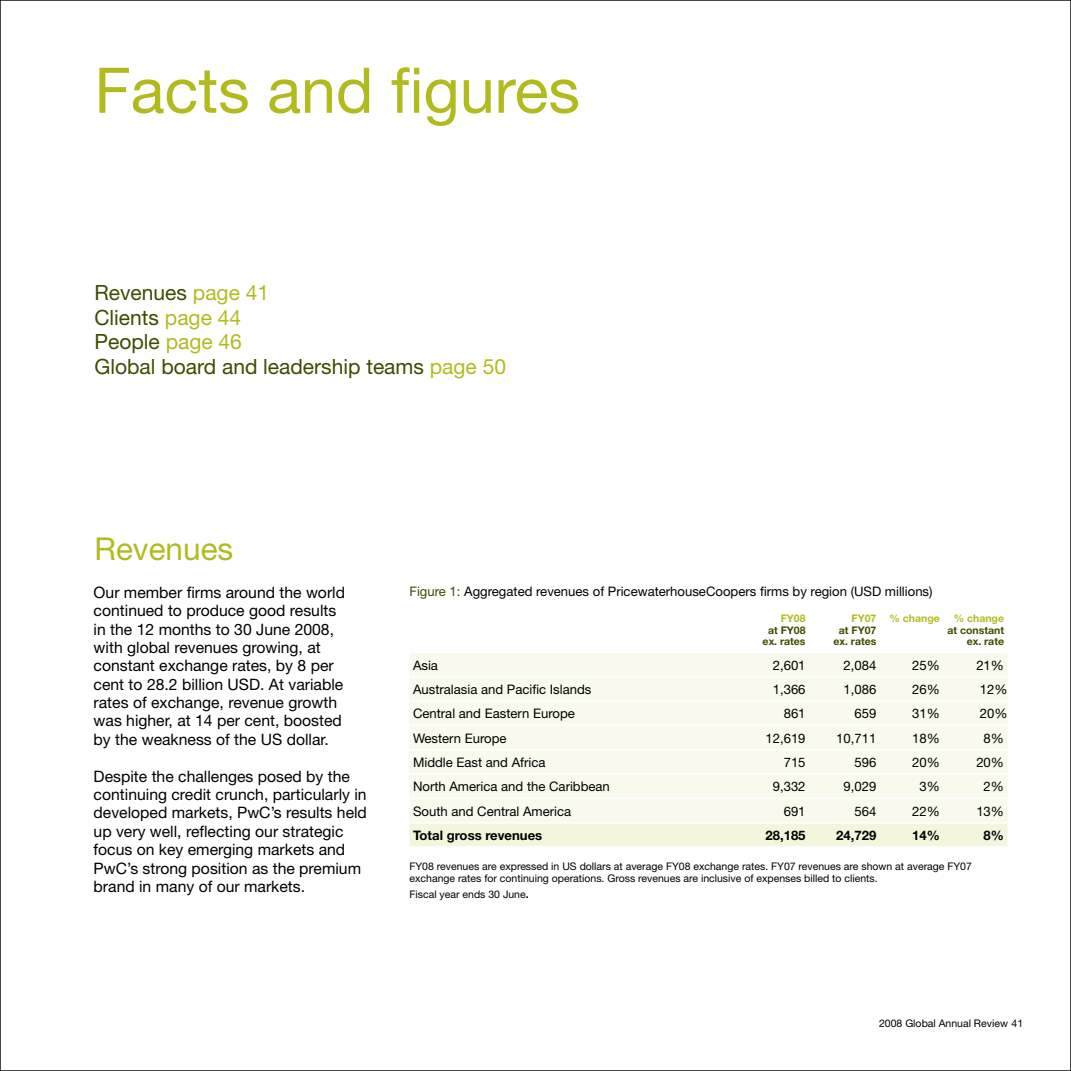
<style>
.page{position:relative;width:1071px;height:1071px;background:#fff}
.page>*{position:absolute;margin:0;border:0;box-sizing:border-box;transform-origin:0 0}
.t1{font:63px "Helvetica Neue";color:#b2bb1e}
.t2{font:31.5px "Helvetica Neue";color:#b2bb1e}
.t3{font:21px/24.5px "Helvetica Neue";color:#3f4b00}
.t4{font:15.75px/18.4px "Helvetica Neue";color:#000}
.t5{font:13.12px "Helvetica Neue";color:#000}
.t6{font:700 13.12px "Helvetica Neue";color:#000}
.t7{font:10.5px/12.2px "Helvetica Neue";color:#000}
.t8{font:700 10.5px/11.4px "Helvetica Neue";color:#3f4b00;text-align:center}
.t9{font:700 10.5px "Helvetica Neue";color:#b2bb1e}
.s1{color:#b2bb1e}
.s2{color:#3f4b00}
.s3{font-weight:700}
</style>
<div class="page">
<div style="left:410px;top:653px;width:598px;height:169px;background:#f9faed"></div>
<div style="left:410px;top:824px;width:598px;height:22px;background:#f3f5dd"></div>
<hr style="left:410px;top:676px;width:330px;height:1px;background:#fff">
<hr style="left:740px;top:676px;width:66px;height:1px;background:#fff">
<hr style="left:806px;top:676px;width:70px;height:1px;background:#fff">
<hr style="left:876px;top:676px;width:64px;height:1px;background:#fff">
<hr style="left:940px;top:676px;width:68px;height:1px;background:#fff">
<hr style="left:410px;top:700px;width:330px;height:2px;background:#fff">
<hr style="left:740px;top:700px;width:66px;height:2px;background:#fff">
<hr style="left:806px;top:700px;width:70px;height:2px;background:#fff">
<hr style="left:876px;top:700px;width:64px;height:2px;background:#fff">
<hr style="left:940px;top:700px;width:68px;height:2px;background:#fff">
<hr style="left:410px;top:724px;width:330px;height:2px;background:#fff">
<hr style="left:740px;top:724px;width:66px;height:2px;background:#fff">
<hr style="left:806px;top:724px;width:70px;height:2px;background:#fff">
<hr style="left:876px;top:724px;width:64px;height:2px;background:#fff">
<hr style="left:940px;top:724px;width:68px;height:2px;background:#fff">
<hr style="left:410px;top:749px;width:330px;height:2px;background:#fff">
<hr style="left:740px;top:749px;width:66px;height:2px;background:#fff">
<hr style="left:806px;top:749px;width:70px;height:2px;background:#fff">
<hr style="left:876px;top:749px;width:64px;height:2px;background:#fff">
<hr style="left:940px;top:749px;width:68px;height:2px;background:#fff">
<hr style="left:410px;top:773px;width:330px;height:2px;background:#fff">
<hr style="left:740px;top:773px;width:66px;height:2px;background:#fff">
<hr style="left:806px;top:773px;width:70px;height:2px;background:#fff">
<hr style="left:876px;top:773px;width:64px;height:2px;background:#fff">
<hr style="left:940px;top:773px;width:68px;height:2px;background:#fff">
<hr style="left:410px;top:798px;width:330px;height:1px;background:#fff">
<hr style="left:740px;top:798px;width:66px;height:1px;background:#fff">
<hr style="left:806px;top:798px;width:70px;height:1px;background:#fff">
<hr style="left:876px;top:798px;width:64px;height:1px;background:#fff">
<hr style="left:940px;top:798px;width:68px;height:1px;background:#fff">
<h1 class="t1" style="left:94px;top:53px;width:487px">Facts and figures</h1>
<h3 class="t3" style="left:94px;top:280px;width:413px">Revenues <span class="s1">page 41<br></span>Clients <span class="s1">page 44<br></span>People <span class="s1">page 46<br></span>Global board and leadership teams <span class="s1">page 50</span></h3>
<h2 class="t2" style="left:94px;top:530px;width:140px">Revenues</h2>
<p class="t4" style="left:94px;top:583px;width:253px">Our member firms around the world continued to produce good results in the 12 months to 30 June 2008, with global revenues growing, at constant exchange rates, by 8 per cent to 28.2 billion USD. At variable rates of exchange, revenue growth was higher, at 14 per cent, boosted by the weakness of the US dollar.</p>
<p class="t4" style="left:94px;top:767px;width:275px">Despite the challenges posed by the continuing credit crunch, particularly in developed markets, PwC’s results held up very well, reflecting our strategic focus on key emerging markets and PwC’s strong position as the premium brand in many of our markets.</p>
<p class="t5" style="left:410px;top:583px;width:525px"><span class="s2">Figure 1:</span> Aggregated revenues of PricewaterhouseCoopers firms by region (USD millions)</p>
<p class="t9" style="left:781px;top:612px;width:26px">FY08</p>
<p class="t8" style="left:763px;top:624px;width:44px">at FY08 ex. rates</p>
<p class="t9" style="left:889px;top:612px;width:52px">% change</p>
<p class="t9" style="left:954px;top:612px;width:52px">% change</p>
<p class="t8" style="left:947px;top:624px;width:58px;text-align:right">at constant ex. rate</p>
<p class="t9" style="left:852px;top:612px;width:26px">FY07</p>
<p class="t8" style="left:833px;top:624px;width:44px">at FY07 ex. rates</p>
<p class="t5" style="left:413px;top:657px;width:27px">Asia</p>
<p class="t5" style="left:773px;top:657px;width:34px">2,601</p>
<p class="t5" style="left:844px;top:657px;width:34px">2,084</p>
<p class="t5" style="left:912px;top:657px;width:29px">25%</p>
<p class="t5" style="left:976px;top:657px;width:29px">21%</p>
<p class="t5" style="left:413px;top:681px;width:180px">Australasia and Pacific Islands</p>
<p class="t5" style="left:773px;top:681px;width:34px">1,366</p>
<p class="t5" style="left:844px;top:681px;width:34px">1,086</p>
<p class="t5" style="left:912px;top:681px;width:29px">26%</p>
<p class="t5" style="left:980px;top:681px;width:29px">12%</p>
<p class="t5" style="left:413px;top:706px;width:163px">Central and Eastern Europe</p>
<p class="t5" style="left:784px;top:706px;width:23px">861</p>
<p class="t5" style="left:855px;top:706px;width:23px">659</p>
<p class="t5" style="left:912px;top:706px;width:29px">31%</p>
<p class="t5" style="left:980px;top:706px;width:29px">20%</p>
<p class="t5" style="left:413px;top:730px;width:95px">Western Europe</p>
<p class="t5" style="left:765px;top:730px;width:42px">12,619</p>
<p class="t5" style="left:836px;top:730px;width:42px">10,711</p>
<p class="t5" style="left:912px;top:730px;width:29px">18%</p>
<p class="t5" style="left:984px;top:730px;width:22px">8%</p>
<p class="t5" style="left:413px;top:755px;width:134px">Middle East and Africa</p>
<p class="t5" style="left:784px;top:755px;width:23px">715</p>
<p class="t5" style="left:855px;top:755px;width:23px">596</p>
<p class="t5" style="left:912px;top:755px;width:29px">20%</p>
<p class="t5" style="left:976px;top:755px;width:29px">20%</p>
<p class="t5" style="left:413px;top:779px;width:198px">North America and the Caribbean</p>
<p class="t5" style="left:773px;top:779px;width:34px">9,332</p>
<p class="t5" style="left:844px;top:779px;width:34px">9,029</p>
<p class="t5" style="left:919px;top:779px;width:22px">3%</p>
<p class="t5" style="left:984px;top:779px;width:22px">2%</p>
<p class="t5" style="left:413px;top:803px;width:160px">South and Central America</p>
<p class="t5" style="left:784px;top:803px;width:23px">691</p>
<p class="t5" style="left:855px;top:803px;width:23px">564</p>
<p class="t5" style="left:912px;top:803px;width:29px">22%</p>
<p class="t5" style="left:976px;top:803px;width:29px">13%</p>
<p class="t6" style="left:413px;top:827px;width:131px">Total gross revenues</p>
<p class="t6" style="left:765px;top:827px;width:42px">28,185</p>
<p class="t6" style="left:836px;top:827px;width:42px">24,729</p>
<p class="t6" style="left:912px;top:827px;width:29px">14%</p>
<p class="t6" style="left:984px;top:827px;width:22px">8%</p>
<p class="t7" style="left:410px;top:860px;width:564px">FY08 revenues are expressed in US dollars at average FY08 exchange rates. FY07 revenues are shown at average FY07 exchange rates for continuing operations. Gross revenues are inclusive of expenses billed to clients.</p>
<p class="t7" style="left:410px;top:888px;width:121px">Fiscal year ends 30 June<span class="s3">.</span></p>
<p class="t7" style="left:879px;top:1017px;width:146px">2008 Global Annual Review 41</p>
</div>
